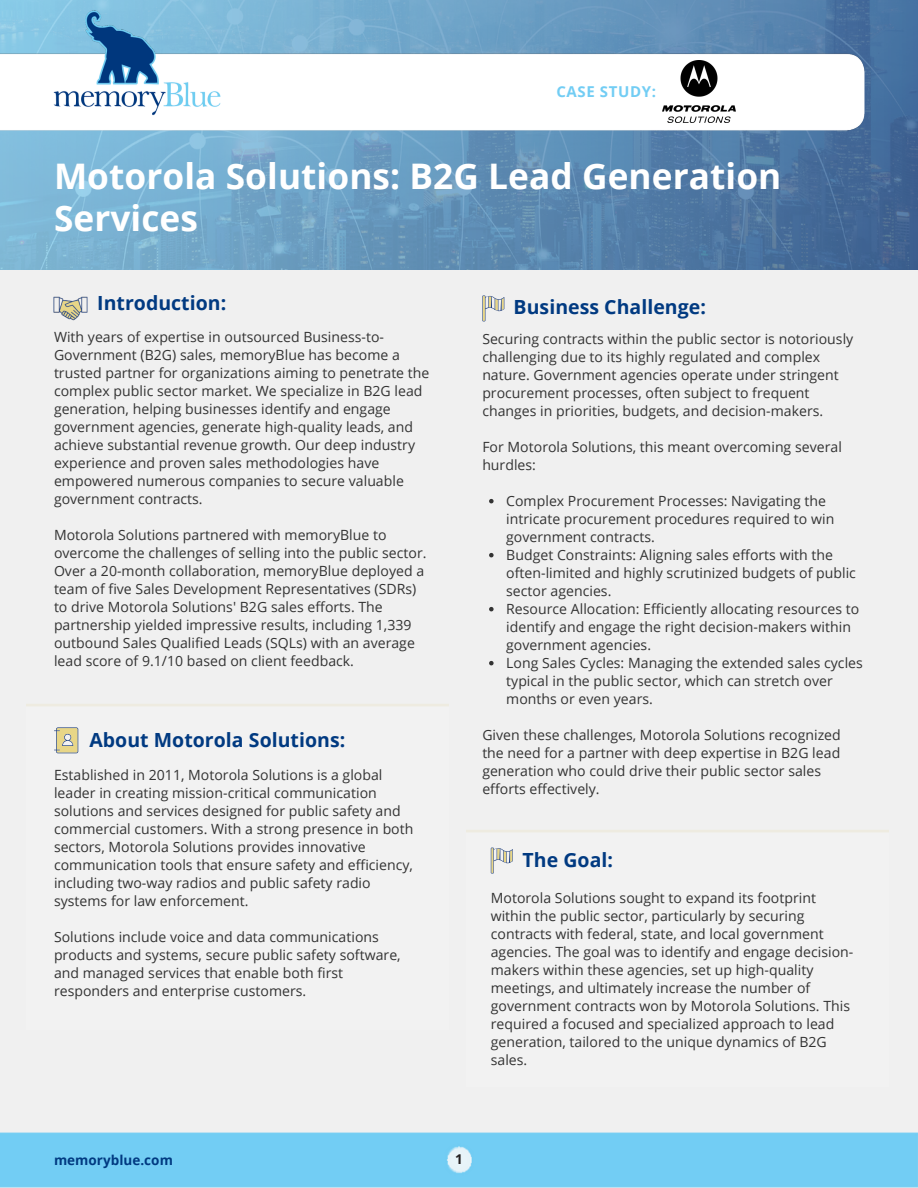
<style>
.page{position:relative;width:918px;height:1188px;background:#f0f0f0}
.page>*{position:absolute;margin:0;border:0;box-sizing:border-box;transform-origin:0 0}
.t1{font:700 35.25px/42.8px "Open Sans";color:#fff}
.t2{font:700 19.5px "Open Sans";color:#013a81}
.t3{font:700 15px "Open Sans";letter-spacing:.045em;color:#72cdf4}
.t4{font:14.1px/18px "Open Sans";color:#333}
.t5{font:700 13.5px "Open Sans";color:#013a81}
.t6{font:700 13.5px "Open Sans";color:#231f20}
</style>
<div class="page">
<img style="left:0;top:0;width:918px;height:270px">
<svg style="left:482px;top:295px;width:22px;height:26px"></svg>
<img style="left:53px;top:296px;width:35px;height:25px">
<img style="left:0;top:3px;width:871px;height:134px">
<svg style="left:54px;top:727px;width:24px;height:26px"></svg>
<div style="left:0;top:1132px;width:918px;height:56px;background:#72cdf4"></div>
<svg style="left:491px;top:848px;width:22px;height:26px"></svg>
<img style="left:662px;top:61px;width:73px;height:61px">
<svg style="left:489px;top:499px;width:5px;height:4px"></svg>
<svg style="left:489px;top:553px;width:5px;height:4px"></svg>
<svg style="left:489px;top:607px;width:5px;height:4px"></svg>
<svg style="left:489px;top:661px;width:5px;height:4px"></svg>
<p class="t3" style="left:556px;top:81px;width:101px">CASE STUDY:</p>
<h4 class="t1" style="left:54px;top:154px;width:729px">Motorola Solutions: B2G Lead Generation<br>Services</h4>
<h2 class="t2" style="left:97px;top:289px;width:131px">Introduction:</h2>
<h4 class="t2" style="left:514px;top:293px;width:194px">Business Challenge:</h4>
<p class="t4" style="left:54px;top:327px;width:377px">With years of expertise in outsourced Business-to-Government (B2G) sales, memoryBlue has become a trusted partner for organizations aiming to penetrate the complex public sector market. We specialize in B2G lead generation, helping businesses identify and engage government agencies, generate high-quality leads, and achieve substantial revenue growth. Our deep industry experience and proven sales methodologies have empowered numerous companies to secure valuable government contracts.</p>
<h2 class="t4" style="left:54px;top:525px;width:374px">Motorola Solutions partnered with memoryBlue to overcome the challenges of selling into the public sector.<br>Over a 20-month collaboration, memoryBlue deployed a team of five Sales Development Representatives (SDRs) to drive Motorola Solutions' B2G sales efforts. The partnership yielded impressive results, including 1,339 outbound Sales Qualified Leads (SQLs) with an average lead score of 9.1/10 based on client feedback.</h2>
<h4 class="t2" style="left:89px;top:726px;width:257px">About Motorola Solutions:</h4>
<p class="t4" style="left:54px;top:765px;width:361px">Established in 2011, Motorola Solutions is a global leader in creating mission-critical communication solutions and services designed for public safety and commercial customers. With a strong presence in both sectors, Motorola Solutions provides innovative communication tools that ensure safety and efficiency, including two-way radios and public safety radio systems for law enforcement.</p>
<p class="t4" style="left:54px;top:927px;width:348px">Solutions include voice and data communications products and systems, secure public safety software, and managed services that enable both first responders and enterprise customers.</p>
<h4 class="t4" style="left:482px;top:329px;width:372px">Securing contracts within the public sector is notoriously challenging due to its highly regulated and complex nature. Government agencies operate under stringent procurement processes, often subject to frequent changes in priorities, budgets, and decision-makers.</h4>
<h4 class="t4" style="left:482px;top:437px;width:361px">For Motorola Solutions, this meant overcoming several hurdles:</h4>
<h2 class="t4" style="left:506px;top:491px;width:330px">Complex Procurement Processes: Navigating the intricate procurement procedures required to win government contracts.</h2>
<h4 class="t4" style="left:506px;top:545px;width:351px">Budget Constraints: Aligning sales efforts with the often-limited and highly scrutinized budgets of public sector agencies.</h4>
<h4 class="t4" style="left:506px;top:599px;width:355px">Resource Allocation: Efficiently allocating resources to identify and engage the right decision-makers within government agencies.</h4>
<p class="t4" style="left:506px;top:653px;width:358px">Long Sales Cycles: Managing the extended sales cycles typical in the public sector, which can stretch over months or even years.</p>
<p class="t4" style="left:482px;top:725px;width:360px">Given these challenges, Motorola Solutions recognized the need for a partner with deep expertise in B2G lead generation who could drive their public sector sales efforts effectively.</p>
<p class="t2" style="left:523px;top:846px;width:92px">The Goal:</p>
<h2 class="t4" style="left:491px;top:889px;width:364px">Motorola Solutions sought to expand its footprint within the public sector, particularly by securing contracts with federal, state, and local government agencies. The goal was to identify and engage decision&shy;makers within these agencies, set up high-quality meetings, and ultimately increase the number of government contracts won by Motorola Solutions. This required a focused and specialized approach to lead generation, tailored to the unique dynamics of B2G sales.</h2>
<p class="t5" style="left:54px;top:1150px;width:120px">memoryblue.com</p>
<h1 class="t6" style="left:455px;top:1150px;width:9px">1</h1>
</div>
